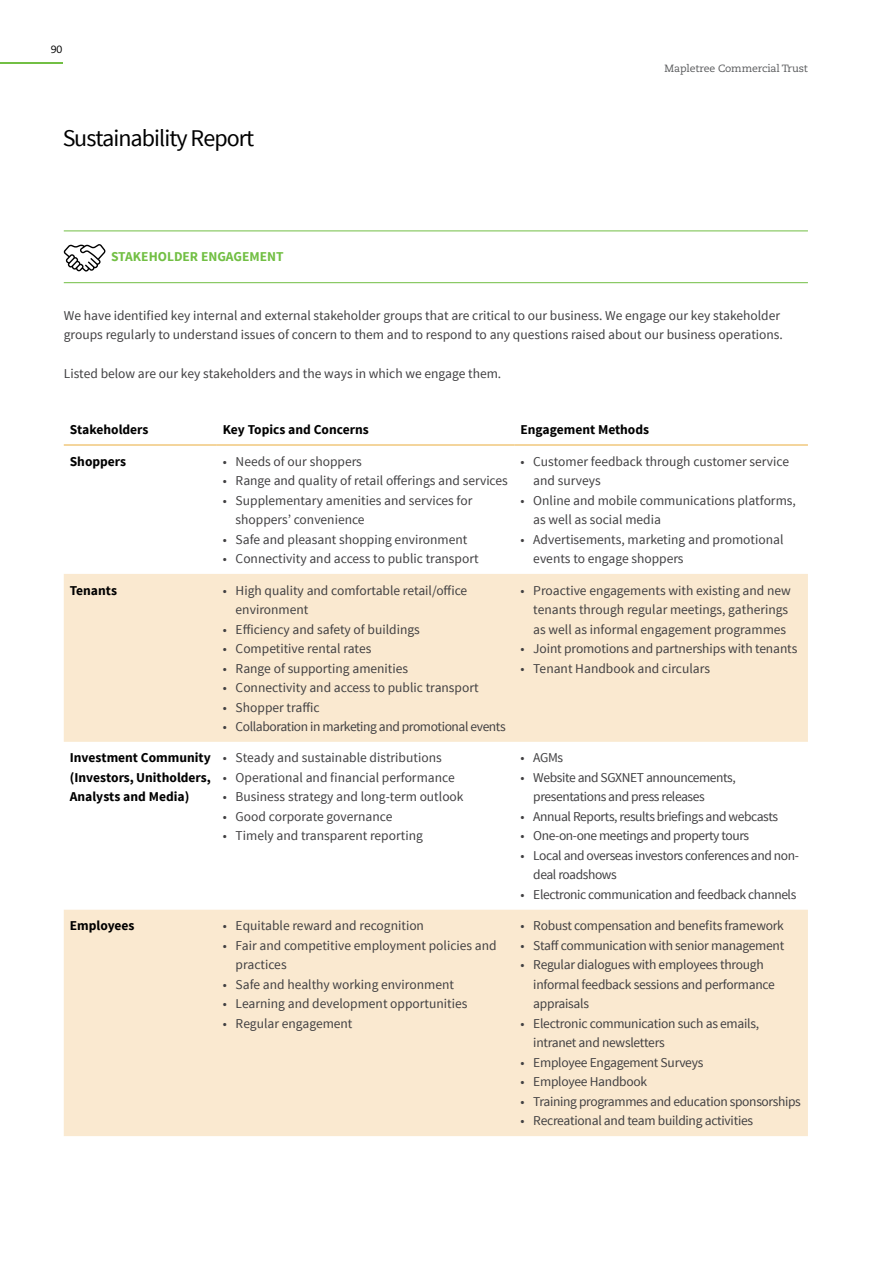
<style>
.page{position:relative;width:893px;height:1263px;background:#fff}
.page>*{position:absolute;margin:0;border:0;box-sizing:border-box;transform-origin:0 0}
.t1{font:24px "Source Sans Pro";letter-spacing:-.04em;color:#000}
.t2{font:13.5px/19.5px "Source Sans Pro";color:#414042}
.t3{font:13.5px/19.5px "Source Sans Pro";letter-spacing:-.02em;color:#414042}
.t4{font:13.5px/19.5px "Source Sans Pro";letter-spacing:-.03em;color:#414042}
.t5{font:700 13.5px/19.5px "Source Sans Pro";color:#000;text-align:justify}
.t6{font:13.5px "Source Sans Pro";letter-spacing:-.025em;color:#414042}
.t7{font:700 13.5px "Source Sans Pro";color:#72bf44}
.t8{font:10.5px "Caecilia LT Std";letter-spacing:-.01em;color:#58595b}
.t9{font:10.5px "Caecilia LT Std";color:#000}
</style>
<div class="page">
<hr style="left:64px;top:231px;width:744px;height:1px;background:#72bf44">
<hr style="left:64px;top:282px;width:744px;height:1px;background:#72bf44">
<svg style="left:64px;top:244px;width:41px;height:28px"></svg>
<svg style="left:64px;top:574px;width:744px;height:562px;fill:#fae9d0"></svg>
<hr style="left:64px;top:445px;width:153px;height:1px;background:#e9ac3c">
<hr style="left:217px;top:445px;width:297px;height:1px;background:#e9ac3c">
<hr style="left:514px;top:445px;width:294px;height:1px;background:#e9ac3c">
<hr style="left:0;top:62px;width:62px;height:2px;background:#72bf44">
<p class="t9" style="left:51px;top:43px;width:13px">90</p>
<h1 class="t1" style="left:62px;top:124px;width:193px">Sustainability Report</h1>
<p class="t7" style="left:111px;top:248px;width:174px">STAKEHOLDER ENGAGEMENT</p>
<p class="t8" style="left:665px;top:62px;width:145px">Mapletree Commercial Trust</p>
<p class="t2" style="left:64px;top:306px;width:721px">We have identified key internal and external stakeholder groups that are critical to our business. We engage our key stakeholder groups regularly to understand issues of concern to them and to respond to any questions raised about our business operations.</p>
<p class="t2" style="left:64px;top:364px;width:439px">Listed below are our key stakeholders and the ways in which we engage them.</p>
<p class="t5" style="left:70px;top:421px;width:80px">Stakeholders</p>
<p class="t5" style="left:223px;top:421px;width:147px">Key Topics and Concerns</p>
<p class="t5" style="left:520px;top:421px;width:130px">Engagement Methods</p>
<p class="t5" style="left:70px;top:452px;width:58px">Shoppers</p>
<p class="t2" style="left:223px;top:452px;width:141px">• Needs of our shoppers</p>
<p class="t2" style="left:223px;top:471px;width:286px">• Range and quality of retail offerings and services</p>
<p class="t2" style="left:236px;top:491px;width:238px;text-indent:-13px">• Supplementary amenities and services for shoppers’ convenience</p>
<p class="t2" style="left:223px;top:530px;width:246px">• Safe and pleasant shopping environment</p>
<p class="t2" style="left:223px;top:549px;width:257px">• Connectivity and access to public transport</p>
<p class="t2" style="left:533px;top:452px;width:257px;text-indent:-13px">• Customer feedback through customer service and surveys</p>
<p class="t2" style="left:533px;top:491px;width:264px;text-indent:-13px">• Online and mobile communications platforms, as well as social media</p>
<p class="t2" style="left:533px;top:530px;width:252px;text-indent:-13px">• Advertisements, marketing and promotional events to engage shoppers</p>
<p class="t5" style="left:70px;top:581px;width:49px">Tenants</p>
<p class="t2" style="left:236px;top:581px;width:233px;text-indent:-13px">• High quality and comfortable retail/office environment</p>
<p class="t2" style="left:223px;top:620px;width:199px">• Efficiency and safety of buildings</p>
<p class="t2" style="left:223px;top:639px;width:150px">• Competitive rental rates</p>
<p class="t2" style="left:223px;top:659px;width:187px">• Range of supporting amenities</p>
<p class="t2" style="left:223px;top:678px;width:257px">• Connectivity and access to public transport</p>
<p class="t2" style="left:223px;top:698px;width:98px">• Shopper traffic</p>
<p class="t4" style="left:223px;top:717px;width:284px">• Collaboration in marketing and promotional events</p>
<p class="t5" style="left:70px;top:749px;width:143px">Investment Community (Investors, Unitholders, Analysts and Media)</p>
<p class="t2" style="left:223px;top:748px;width:220px">• Steady and sustainable distributions</p>
<p class="t2" style="left:223px;top:768px;width:233px">• Operational and financial performance</p>
<p class="t2" style="left:223px;top:787px;width:242px">• Business strategy and long-term outlook</p>
<p class="t2" style="left:223px;top:807px;width:171px">• Good corporate governance</p>
<p class="t2" style="left:223px;top:826px;width:202px">• Timely and transparent reporting</p>
<p class="t5" style="left:70px;top:916px;width:66px">Employees</p>
<p class="t2" style="left:223px;top:916px;width:203px">• Equitable reward and recognition</p>
<p class="t2" style="left:236px;top:936px;width:263px;text-indent:-13px">• Fair and competitive employment policies and practices</p>
<p class="t2" style="left:223px;top:975px;width:233px">• Safe and healthy working environment</p>
<p class="t2" style="left:223px;top:994px;width:246px">• Learning and development opportunities</p>
<p class="t2" style="left:223px;top:1014px;width:131px">• Regular engagement</p>
<p class="t2" style="left:533px;top:581px;width:259px;text-indent:-13px">• Proactive engagements with existing and new tenants through regular meetings, gatherings as well as informal engagement programmes</p>
<p class="t2" style="left:520px;top:639px;width:278px">• Joint promotions and partnerships with tenants</p>
<p class="t2" style="left:520px;top:658px;width:191px">• Tenant Handbook and circulars</p>
<p class="t2" style="left:520px;top:748px;width:44px">• AGMs</p>
<p class="t4" style="left:533px;top:768px;width:204px;text-indent:-13px">• Website and SGXNET announcements, presentations and press releases</p>
<p class="t4" style="left:520px;top:807px;width:259px">• Annual Reports, results briefings and webcasts</p>
<p class="t4" style="left:520px;top:826px;width:230px">• One-on-one meetings and property tours</p>
<p class="t4" style="left:533px;top:846px;width:267px;text-indent:-13px">• Local and overseas investors conferences and non&shy;deal roadshows</p>
<p class="t4" style="left:520px;top:885px;width:277px">• Electronic communication and feedback channels</p>
<p class="t3" style="left:520px;top:916px;width:265px">• Robust compensation and benefits framework</p>
<p class="t3" style="left:520px;top:936px;width:265px">• Staff communication with senior management</p>
<p class="t3" style="left:533px;top:955px;width:243px;text-indent:-13px">• Regular dialogues with employees through informal feedback sessions and performance appraisals</p>
<p class="t3" style="left:533px;top:1014px;width:227px;text-indent:-13px">• Electronic communication such as emails, intranet and newsletters</p>
<p class="t3" style="left:520px;top:1053px;width:184px">• Employee Engagement Surveys</p>
<p class="t3" style="left:520px;top:1072px;width:128px">• Employee Handbook</p>
<p class="t6" style="left:520px;top:1093px;width:282px">• Training programmes and education sponsorships</p>
<p class="t3" style="left:520px;top:1111px;width:234px">• Recreational and team building activities</p>
</div>
